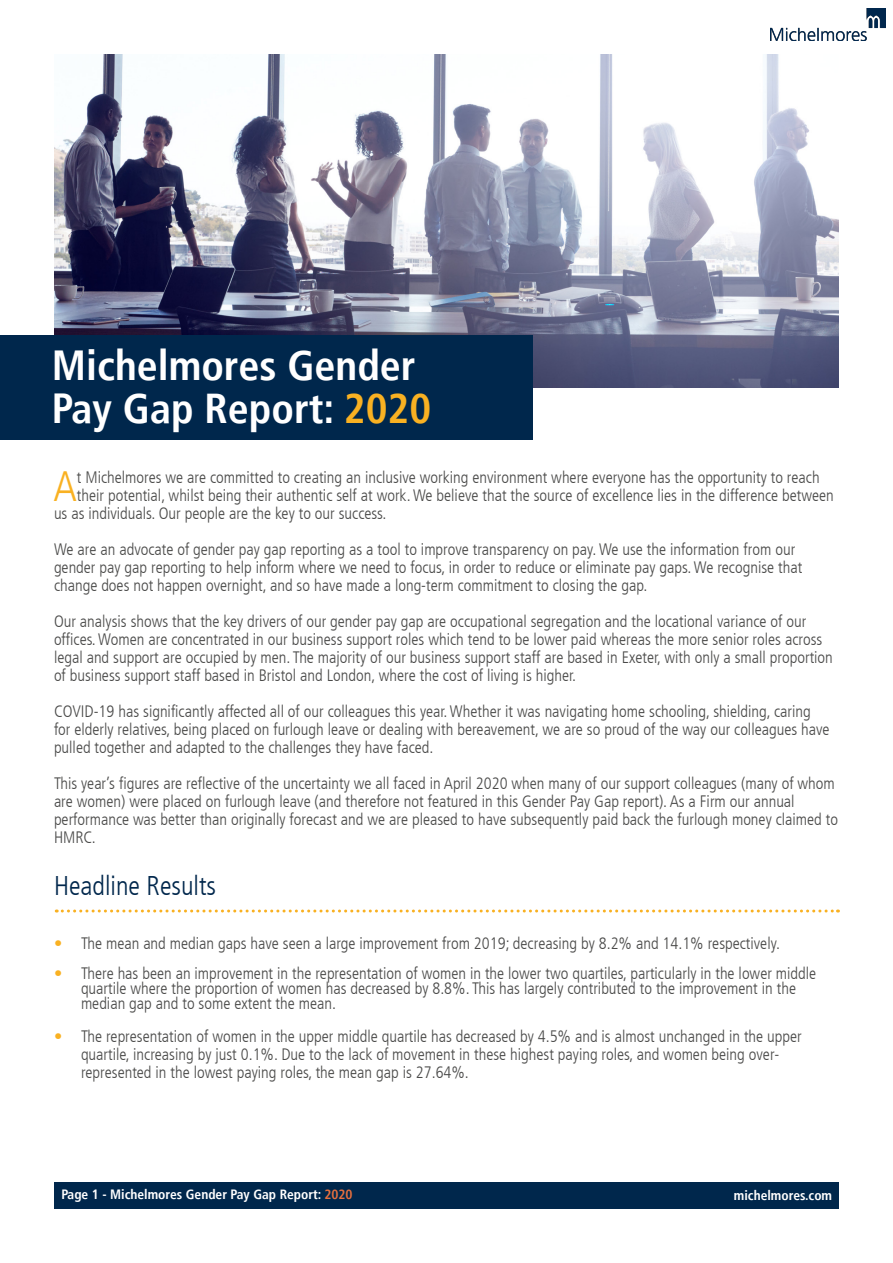
<style>
.page{position:relative;width:893px;height:1263px;background:#fff}
.page>*{position:absolute;margin:0;border:0;box-sizing:border-box;transform-origin:0 0}
.t1{font:300 condensed 42.3px "Frutiger LT";color:#f9b122}
.Front_Page_text{font:700 condensed 42px "Frutiger LT";color:#fff}
.Blue_Main_Headings{font:300 condensed 27px "Frutiger LT";color:#00274c}
.t2{font:300 condensed 16.5px/18px "Frutiger LT";color:#4a4a49}
.t3{font:700 condensed 13.5px "Frutiger LT";color:#fff}
.s1{color:#f9b122}
.s2{color:#e66f3e}
</style>
<div class="page">
<div style="left:55px;top:1182px;width:784px;height:27px;background:#00274c"></div>
<img style="left:771px;top:9px;width:115px;height:32px">
<img style="left:54px;top:54px;width:785px;height:333px">
<div style="left:0;top:335px;width:533px;height:105px;background:#00274c"></div>
<svg style="left:56px;top:909px;width:782px;height:3px"></svg>
<p class="Front_Page_text" style="left:52px;top:340px;width:365px">Michelmores Gender</p>
<p class="Front_Page_text" style="left:52px;top:384px;width:381px">Pay Gap Report: <span class="s1">2020</span></p>
<p class="t1" style="left:53px;top:462px;width:25px">A</p>
<p class="t2" style="left:77px;top:468px;width:744px">t Michelmores we are committed to creating an inclusive working environment where everyone has the opportunity to reach</p>
<p class="t2" style="left:77px;top:486px;width:758px">their potential, whilst being their authentic self at work. We believe that the source of excellence lies in the difference between</p>
<p class="t2" style="left:54px;top:504px;width:334px">us as individuals. Our people are the key to our success.</p>
<p class="t2" style="left:54px;top:540px;width:750px">We are an advocate of gender pay gap reporting as a tool to improve transparency on pay. We use the information from our gender pay gap reporting to help inform where we need to focus, in order to reduce or eliminate pay gaps. We recognise that change does not happen overnight, and so have made a long-term commitment to closing the gap.</p>
<p class="t2" style="left:54px;top:612px;width:780px">Our analysis shows that the key drivers of our gender pay gap are occupational segregation and the locational variance of our offices. Women are concentrated in our business support roles which tend to be lower paid whereas the more senior roles across legal and support are occupied by men. The majority of our business support staff are based in Exeter, with only a small proportion of business support staff based in Bristol and London, where the cost of living is higher.</p>
<p class="t2" style="left:54px;top:702px;width:777px">COVID-19 has significantly affected all of our colleagues this year. Whether it was navigating home schooling, shielding, caring for elderly relatives, being placed on furlough leave or dealing with bereavement, we are so proud of the way our colleagues have pulled together and adapted to the challenges they have faced.</p>
<p class="t2" style="left:54px;top:774px;width:786px">This year’s figures are reflective of the uncertainty we all faced in April 2020 when many of our support colleagues (many of whom are women) were placed on furlough leave (and therefore not featured in this Gender Pay Gap report). As a Firm our annual performance was better than originally forecast and we are pleased to have subsequently paid back the furlough money claimed to HMRC.</p>
<p class="Blue_Main_Headings" style="left:54px;top:870px;width:164px">Headline Results</p>
<p class="t2" style="left:54px;top:935px;width:727px"><span class="s1">•</span> The mean and median gaps have seen a large improvement from 2019; decreasing by 8.2% and 14.1% respectively.</p>
<p class="t2" style="left:81px;top:966px;width:737px;line-height:15px;text-indent:-27px"><span class="s1">•</span> There has been an improvement in the representation of women in the lower two quartiles, particularly in the lower middle quartile where the proportion of women has decreased by 8.8%. This has largely contributed to the improvement in the median gap and to some extent the mean.</p>
<p class="t2" style="left:81px;top:1028px;width:722px;text-indent:-27px"><span class="s1">•</span> The representation of women in the upper middle quartile has decreased by 4.5% and is almost unchanged in the upper quartile, increasing by just 0.1%. Due to the lack of movement in these highest paying roles, and women being over&shy;represented in the lowest paying roles, the mean gap is 27.64%.</p>
<p class="t3" style="left:61px;top:1186px;width:293px">Page 1 - Michelmores Gender Pay Gap Report: <span class="s2">2020</span></p>
<p class="t3" style="left:734px;top:1187px;width:100px">michelmores.com</p>
</div>
